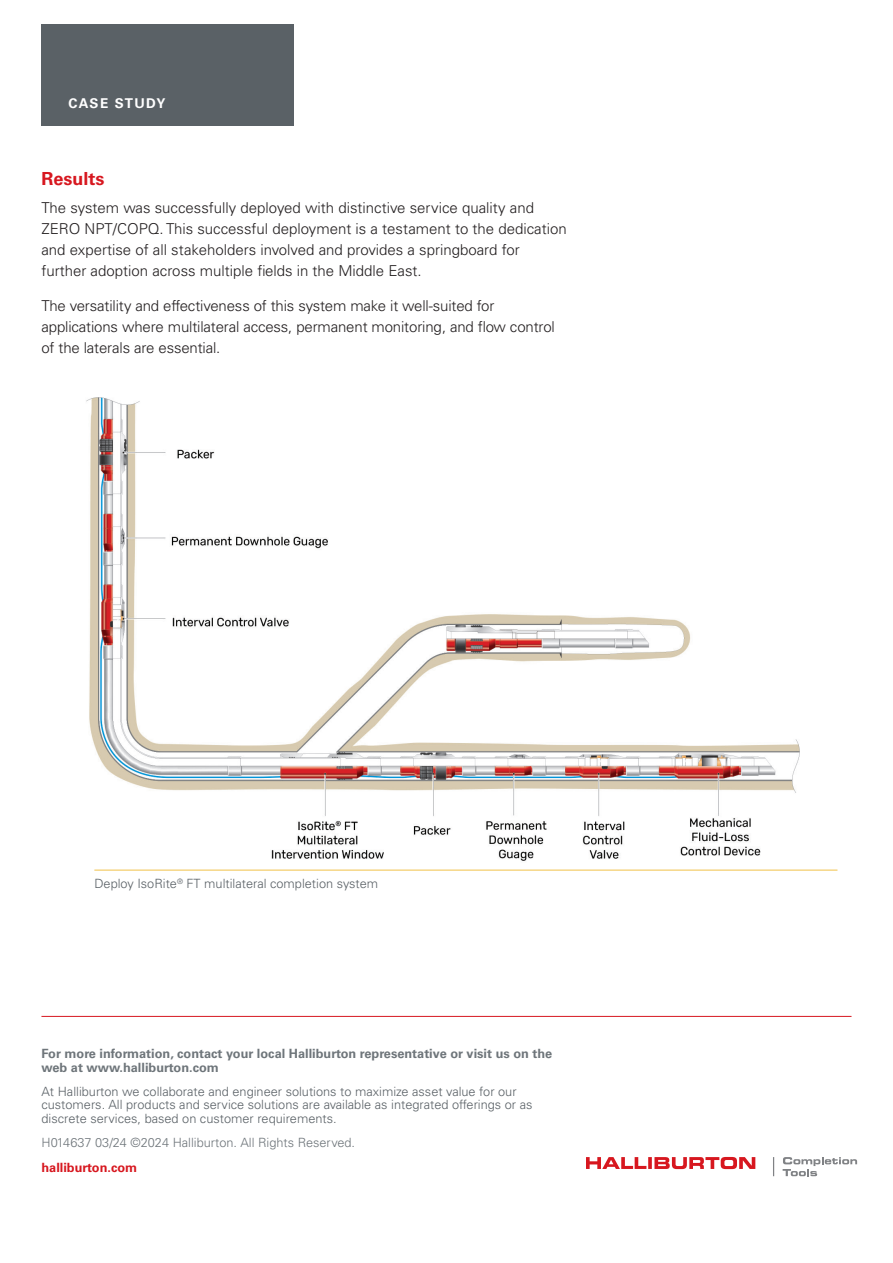
<style>
.page{position:relative;width:893px;height:1263px;background:#fff}
.page>*{position:absolute;margin:0;border:0;box-sizing:border-box;transform-origin:0 0}
._02_Subhead__2{font:700 18px "Univers LT Std";color:#d7171f}
._02_Body_10pt{font:300 15px/21px "Univers LT Std";color:#231f20}
.t1{font:700 13.5px "Univers LT Std";letter-spacing:.1em;color:#fff}
._05_Disclosure-Copyright{font:300 12.75px/13.5px "Univers LT Std";color:#5a6166}
._05_Disclosure-Copyright-2{font:700 12.75px/13.5px "Univers LT Std";color:#6e757a}
._05_Disclosure-Copyright-3{font:300 12.75px "Univers LT Std";color:#6e757a}
._03_Photo_Caption__1{font:300 12.75px "Univers LT Std";color:#5a6166}
._05_Disclosure-Copyright-4{font:700 12.75px "Univers LT Std";color:#d7171f}
</style>
<div class="page">
<img style="left:86px;top:397px;width:714px;height:464px">
<hr style="left:94px;top:870px;width:743px;height:1px;background:#f1c148">
<hr style="left:41px;top:1016px;width:810px;height:1px;background:#d7171f">
<div style="left:41px;top:24px;width:252px;height:101px;background:#5a6166"></div>
<svg style="left:586px;top:1157px;width:169px;height:12px"></svg>
<svg style="left:783px;top:1157px;width:74px;height:19px"></svg>
<svg style="left:773px;top:1157px;width:1px;height:19px"></svg>
<p class="t1" style="left:68px;top:95px;width:98px">CASE STUDY</p>
<p class="_02_Subhead__2" style="left:41px;top:169px;width:65px">Results</p>
<p class="_02_Body_10pt" style="left:41px;top:197px;width:527px">The system was successfully deployed with distinctive service quality and ZERO NPT/COPQ. This successful deployment is a testament to the dedication and expertise of all stakeholders involved and provides a springboard for further adoption across multiple fields in the Middle East.</p>
<p class="_02_Body_10pt" style="left:41px;top:295px;width:515px">The versatility and effectiveness of this system make it well-suited for applications where multilateral access, permanent monitoring, and flow control of the laterals are essential.</p>
<p class="_03_Photo_Caption__1" style="left:94px;top:875px;width:285px">Deploy IsoRite<sup>®</sup> FT multilateral completion system</p>
<p class="_05_Disclosure-Copyright-2" style="left:41px;top:1047px;width:512px">For more information, contact your local Halliburton representative or visit us on the web at www.halliburton.com</p>
<p class="_05_Disclosure-Copyright" style="left:41px;top:1085px;width:493px">At Halliburton we collaborate and engineer solutions to maximize asset value for our customers. All products and service solutions are available as integrated offerings or as discrete services, based on customer requirements.</p>
<p class="_05_Disclosure-Copyright-3" style="left:41px;top:1135px;width:315px">H014637 03/24 ©2024 Halliburton. All Rights Reserved.</p>
<p class="_05_Disclosure-Copyright-4" style="left:41px;top:1159px;width:97px">halliburton.com</p>
</div>
